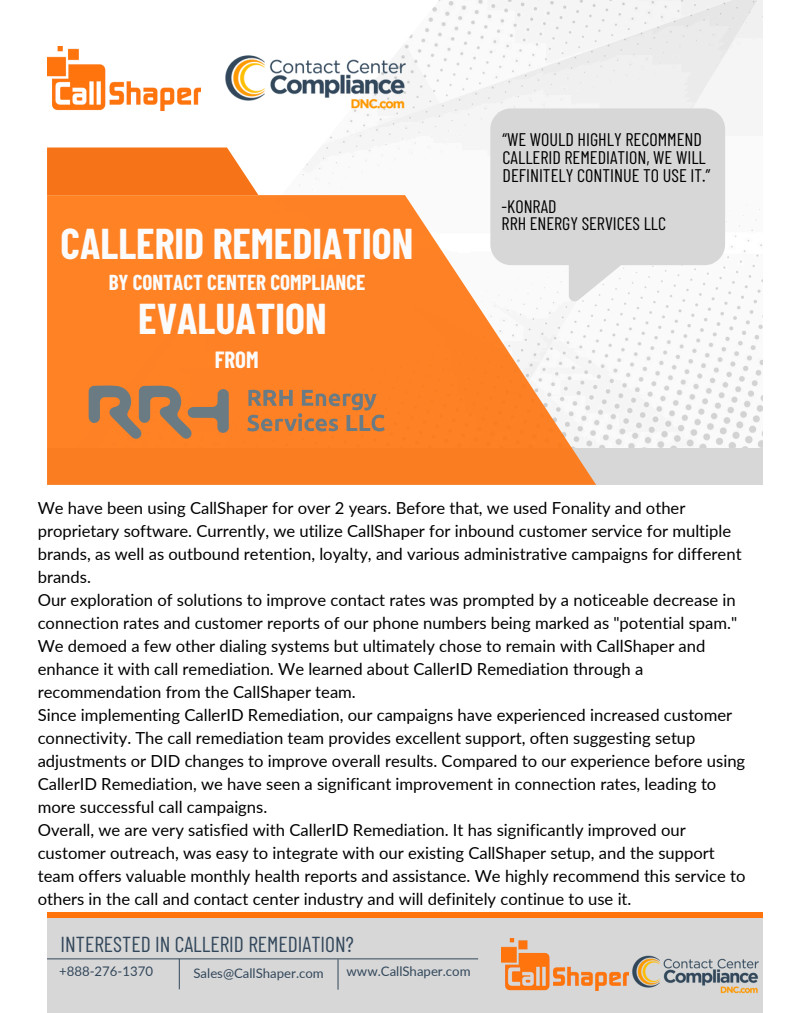
<style>
.page{position:relative;width:810px;height:1013px;background:#fff}
.page>*{position:absolute;margin:0;border:0;box-sizing:border-box;transform-origin:0 0}
.t1{font:700 42.1px "Barlow Condensed";color:#fbfbfb}
.t2{font:700 22.9px "Barlow Condensed";color:#fbfbfb}
.t3{font:21.6px "Barlow Condensed";color:#32475b}
.t4{font:700 21.1px "Barlow Condensed";color:#fbfbfb}
.t5{font:18.2px/17.8px "Barlow Condensed";color:#000}
.t6{font:18.1px/17.2px "Barlow Condensed";color:#000}
.t7{font:16.6px/23px "Lato";color:#000}
.t8{font:13.2px "Lato";color:#32475b}
</style>
<div class="page">
<img style="left:57px;top:0;width:706px;height:448px">
<svg style="left:47px;top:147px;width:212px;height:48px;background:#f67f2a"></svg>
<div style="left:47px;top:448px;width:716px;height:37px;background:#d7d7d7"></div>
<svg style="left:47px;top:195px;width:549px;height:290px;background:#fc8f3e"></svg>
<div style="left:47px;top:918px;width:716px;height:94px;background:#d7d7d7"></div>
<div style="left:47px;top:912px;width:716px;height:6px;background:#ff740d"></div>
<hr style="left:47px;top:958px;width:431px;height:1px;background:#32475b">
<hr style="left:179px;top:958px;width:1px;height:31px;background:#32475b">
<hr style="left:338px;top:959px;width:1px;height:30px;background:#32475b">
<img style="left:47px;top:46px;width:154px;height:64px">
<svg style="left:89px;top:385px;width:140px;height:54px;background:#bc7e4f"></svg>
<svg style="left:247px;top:390px;width:138px;height:41px;background:#cc7e44"></svg>
<img style="left:632px;top:955px;width:126px;height:39px">
<svg style="left:490px;top:108px;width:235px;height:193px;fill:#d7d7d7"></svg>
<img style="left:502px;top:938px;width:126px;height:53px">
<img style="left:226px;top:50px;width:179px;height:64px">
<h2 class="t1" style="left:61px;top:216px;width:354px">CALLERID REMEDIATION</h2>
<p class="t4" style="left:109px;top:268px;width:258px">BY CONTACT CENTER COMPLIANCE</p>
<h5 class="t1" style="left:138px;top:292px;width:190px">EVALUATION</h5>
<h3 class="t2" style="left:215px;top:345px;width:45px">FROM</h3>
<p class="t5" style="left:503px;top:130px;width:209px">“WE WOULD HIGHLY RECOMMEND<br>CALLERID REMEDIATION, WE WILL<br>DEFINITELY CONTINUE TO USE IT.”</p>
<p class="t6" style="left:502px;top:197px;width:166px">-KONRAD<br>RRH ENERGY SERVICES LLC</p>
<h1 class="t7" style="left:38px;top:496px;width:709px">We have been using CallShaper for over 2 years. Before that, we used Fonality and other proprietary software. Currently, we utilize CallShaper for inbound customer service for multiple brands, as well as outbound retention, loyalty, and various administrative campaigns for different brands.<br>Our exploration of solutions to improve contact rates was prompted by a noticeable decrease in connection rates and customer reports of our phone numbers being marked as "potential spam." We demoed a few other dialing systems but ultimately chose to remain with CallShaper and enhance it with call remediation. We learned about CallerID Remediation through a recommendation from the CallShaper team.<br>Since implementing CallerID Remediation, our campaigns have experienced increased customer connectivity. The call remediation team provides excellent support, often suggesting setup adjustments or DID changes to improve overall results. Compared to our experience before using CallerID Remediation, we have seen a significant improvement in connection rates, leading to more successful call campaigns.<br>Overall, we are very satisfied with CallerID Remediation. It has significantly improved our customer outreach, was easy to integrate with our existing CallShaper setup, and the support team offers valuable monthly health reports and assistance. We highly recommend this service to others in the call and contact center industry and will definitely continue to use it.</h1>
<p class="t3" style="left:61px;top:929px;width:295px">INTERESTED IN CALLERID REMEDIATION?</p>
<h1 class="t8" style="left:193px;top:964px;width:132px">Sales@CallShaper.com</h1>
<h4 class="t8" style="left:347px;top:962px;width:125px">www.CallShaper.com</h4>
<p class="t8" style="left:59px;top:963px;width:96px">+888-276-1370</p>
</div>
